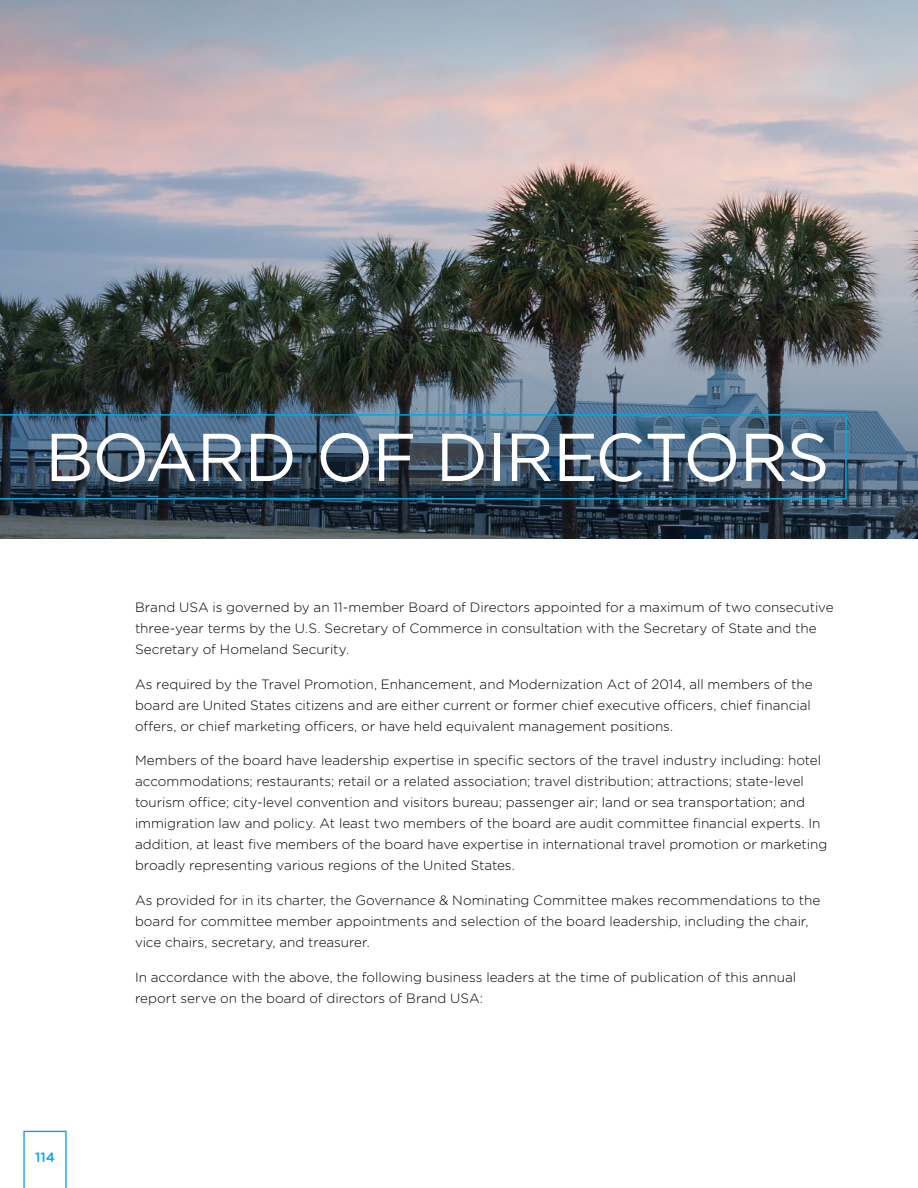
<style>
.page{position:relative;width:918px;height:1188px;background:#fff}
.page>*{position:absolute;margin:0;border:0;box-sizing:border-box;transform-origin:0 0}
.t1{font:67.5px "Gotham HTF";letter-spacing:-.02em;color:#fff}
.t2{font:300 13.5px/21px "Gotham Rounded";color:#000}
.t3{font:500 13.5px "Gotham Rounded";color:#00a8e0}
</style>
<div class="page">
<img style="left:0;top:110px;width:918px;height:429px">
<svg style="left:0;top:414px;width:847px;height:86px;background:#3a576e"></svg>
<svg style="left:23px;top:1131px;width:44px;height:57px"></svg>
<h1 class="t1" style="left:45px;top:420px;width:786px">BOARD OF DIRECTORS</h1>
<p class="t3" style="left:35px;top:1148px;width:21px">114</p>
<p class="t2" style="left:135px;top:597px;width:700px">Brand USA is governed by an 11-member Board of Directors appointed for a maximum of two consecutive three-year terms by the U.S. Secretary of Commerce in consultation with the Secretary of State and the<br>Secretary of Homeland Security.</p>
<p class="t2" style="left:135px;top:673px;width:679px">As required by the Travel Promotion, Enhancement, and Modernization Act of 2014, all members of the board are United States citizens and are either current or former chief executive officers, chief financial offers, or chief marketing officers, or have held equivalent management positions.</p>
<p class="t2" style="left:135px;top:750px;width:694px">Members of the board have leadership expertise in specific sectors of the travel industry including: hotel accommodations; restaurants; retail or a related association; travel distribution; attractions; state-level tourism office; city-level convention and visitors bureau; passenger air; land or sea transportation; and immigration law and policy. At least two members of the board are audit committee financial experts. In addition, at least five members of the board have expertise in international travel promotion or marketing broadly representing various regions of the United States.</p>
<p class="t2" style="left:135px;top:889px;width:687px">As provided for in its charter, the Governance &amp; Nominating Committee makes recommendations to the board for committee member appointments and selection of the board leadership, including the chair, vice chairs, secretary, and treasurer.</p>
<p class="t2" style="left:135px;top:966px;width:663px">In accordance with the above, the following business leaders at the time of publication of this annual report serve on the board of directors of Brand USA:</p>
</div>
